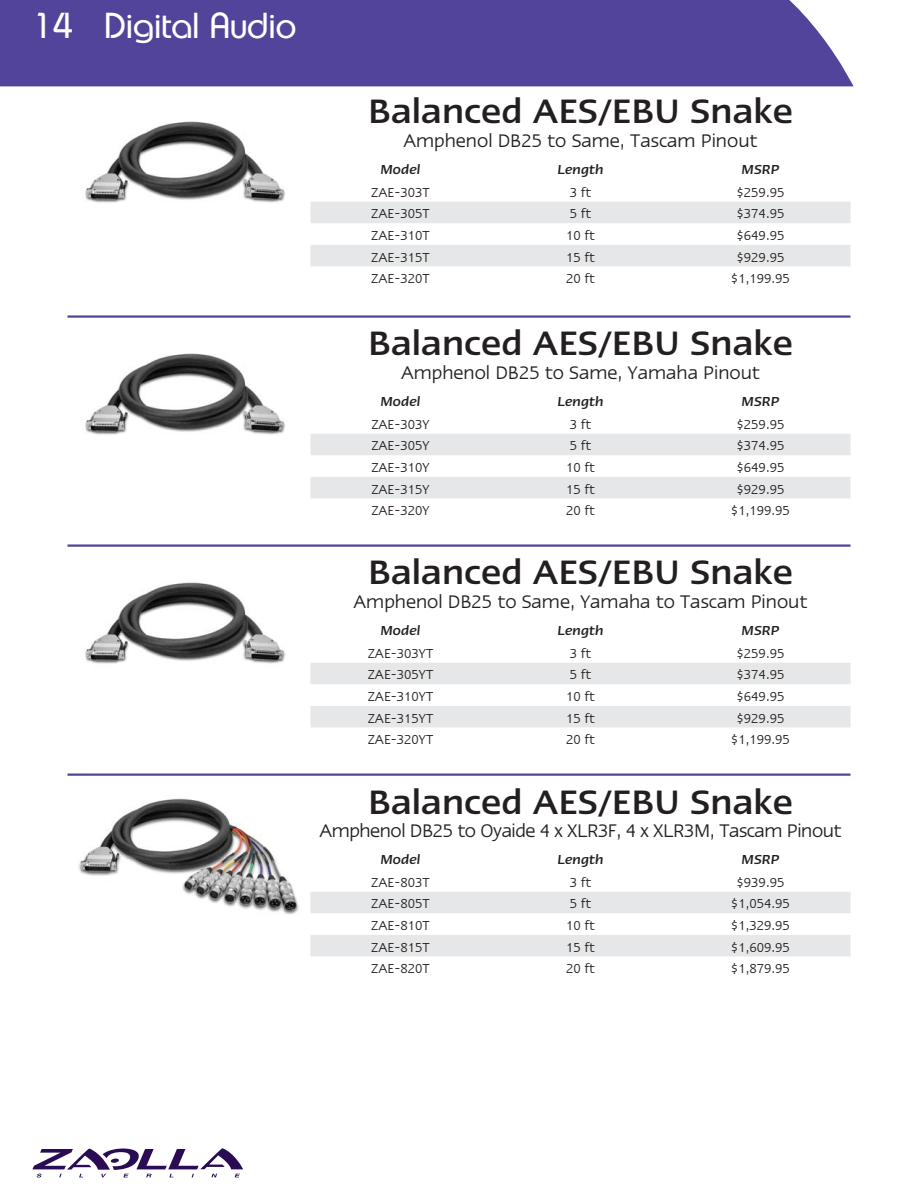
<style>
.page{position:relative;width:918px;height:1188px;background:#fff}
.page>*{position:absolute;margin:0;border:0;box-sizing:border-box;transform-origin:0 0}
.t1{font:500 39px "Linotype Ergo";color:#231f20}
.t2{font:33px "Belgium";color:#fff}
.t3{font:21px "Linotype Ergo";color:#231f20}
.t4{font:21px "Linotype Ergo";letter-spacing:-.02em;color:#231f20}
.t5{font:15px "Linotype Ergo";color:#231f20}
.t6{font:italic 500 15px "Linotype Ergo";color:#231f20}
</style>
<div class="page">
<svg style="left:32px;top:1148px;width:211px;height:30px"></svg>
<div style="left:0;top:0;width:854px;height:86px;background:#52439b"></div>
<svg style="left:310px;top:202px;width:540px;height:64px"></svg>
<hr style="left:68px;top:83px;width:782px;height:3px;background:#52439b">
<img style="left:85px;top:121px;width:201px;height:82px">
<svg style="left:311px;top:498px;width:539px;height:1px"></svg>
<svg style="left:310px;top:434px;width:540px;height:64px"></svg>
<hr style="left:68px;top:315px;width:782px;height:3px;background:#52439b">
<img style="left:85px;top:353px;width:201px;height:82px">
<svg style="left:311px;top:727px;width:539px;height:1px"></svg>
<svg style="left:310px;top:663px;width:540px;height:64px"></svg>
<hr style="left:68px;top:544px;width:782px;height:3px;background:#52439b">
<img style="left:85px;top:582px;width:201px;height:82px">
<svg style="left:311px;top:956px;width:539px;height:1px"></svg>
<svg style="left:310px;top:892px;width:540px;height:64px"></svg>
<hr style="left:68px;top:774px;width:782px;height:2px;background:#52439b">
<img style="left:78px;top:798px;width:221px;height:117px">
<h2 class="t2" style="left:32px;top:-1px;width:265px">14 Digital Audio</h2>
<h1 class="t1" style="left:368px;top:97px;width:426px">Balanced AES/EBU Snake</h1>
<h3 class="t3" style="left:403px;top:132px;width:356px">Amphenol DB25 to Same, Tascam Pinout</h3>
<p class="t6" style="left:380px;top:164px;width:42px">Model</p>
<p class="t6" style="left:557px;top:164px;width:48px">Length</p>
<p class="t6" style="left:742px;top:164px;width:39px">MSRP</p>
<p class="t5" style="left:371px;top:186px;width:60px">ZAE-303T</p>
<p class="t5" style="left:570px;top:186px;width:23px">3 ft</p>
<p class="t5" style="left:737px;top:186px;width:49px">$259.95</p>
<p class="t5" style="left:371px;top:208px;width:60px">ZAE-305T</p>
<p class="t5" style="left:570px;top:208px;width:23px">5 ft</p>
<p class="t5" style="left:737px;top:208px;width:49px">$374.95</p>
<p class="t5" style="left:371px;top:229px;width:60px">ZAE-310T</p>
<p class="t5" style="left:566px;top:229px;width:30px">10 ft</p>
<p class="t5" style="left:737px;top:229px;width:49px">$649.95</p>
<p class="t5" style="left:371px;top:251px;width:60px">ZAE-315T</p>
<p class="t5" style="left:566px;top:251px;width:30px">15 ft</p>
<p class="t5" style="left:737px;top:251px;width:49px">$929.95</p>
<p class="t5" style="left:371px;top:272px;width:60px">ZAE-320T</p>
<p class="t5" style="left:566px;top:272px;width:30px">20 ft</p>
<p class="t5" style="left:731px;top:272px;width:61px">$1,199.95</p>
<h1 class="t1" style="left:368px;top:329px;width:426px">Balanced AES/EBU Snake</h1>
<h3 class="t3" style="left:401px;top:364px;width:360px">Amphenol DB25 to Same, Yamaha Pinout</h3>
<p class="t6" style="left:380px;top:396px;width:42px">Model</p>
<p class="t6" style="left:557px;top:396px;width:48px">Length</p>
<p class="t6" style="left:742px;top:396px;width:39px">MSRP</p>
<p class="t5" style="left:371px;top:418px;width:60px">ZAE-303Y</p>
<p class="t5" style="left:570px;top:418px;width:23px">3 ft</p>
<p class="t5" style="left:737px;top:418px;width:49px">$259.95</p>
<p class="t5" style="left:371px;top:440px;width:60px">ZAE-305Y</p>
<p class="t5" style="left:570px;top:440px;width:23px">5 ft</p>
<p class="t5" style="left:737px;top:440px;width:49px">$374.95</p>
<p class="t5" style="left:371px;top:461px;width:60px">ZAE-310Y</p>
<p class="t5" style="left:566px;top:461px;width:30px">10 ft</p>
<p class="t5" style="left:737px;top:461px;width:49px">$649.95</p>
<p class="t5" style="left:371px;top:483px;width:60px">ZAE-315Y</p>
<p class="t5" style="left:566px;top:483px;width:30px">15 ft</p>
<p class="t5" style="left:737px;top:483px;width:49px">$929.95</p>
<p class="t5" style="left:371px;top:504px;width:60px">ZAE-320Y</p>
<p class="t5" style="left:566px;top:504px;width:30px">20 ft</p>
<p class="t5" style="left:731px;top:504px;width:61px">$1,199.95</p>
<h1 class="t1" style="left:368px;top:558px;width:426px">Balanced AES/EBU Snake</h1>
<h3 class="t3" style="left:354px;top:593px;width:455px">Amphenol DB25 to Same, Yamaha to Tascam Pinout</h3>
<p class="t6" style="left:380px;top:625px;width:42px">Model</p>
<p class="t6" style="left:557px;top:625px;width:48px">Length</p>
<p class="t6" style="left:742px;top:625px;width:39px">MSRP</p>
<p class="t5" style="left:368px;top:647px;width:67px">ZAE-303YT</p>
<p class="t5" style="left:570px;top:647px;width:23px">3 ft</p>
<p class="t5" style="left:737px;top:647px;width:49px">$259.95</p>
<p class="t5" style="left:368px;top:669px;width:67px">ZAE-305YT</p>
<p class="t5" style="left:570px;top:669px;width:23px">5 ft</p>
<p class="t5" style="left:737px;top:669px;width:49px">$374.95</p>
<p class="t5" style="left:368px;top:690px;width:67px">ZAE-310YT</p>
<p class="t5" style="left:566px;top:690px;width:30px">10 ft</p>
<p class="t5" style="left:737px;top:690px;width:49px">$649.95</p>
<p class="t5" style="left:368px;top:712px;width:67px">ZAE-315YT</p>
<p class="t5" style="left:566px;top:712px;width:30px">15 ft</p>
<p class="t5" style="left:737px;top:712px;width:49px">$929.95</p>
<p class="t5" style="left:368px;top:733px;width:67px">ZAE-320YT</p>
<p class="t5" style="left:566px;top:733px;width:30px">20 ft</p>
<p class="t5" style="left:731px;top:733px;width:61px">$1,199.95</p>
<h1 class="t1" style="left:368px;top:787px;width:426px">Balanced AES/EBU Snake</h1>
<h3 class="t4" style="left:319px;top:822px;width:524px">Amphenol DB25 to Oyaide 4 x XLR3F, 4 x XLR3M, Tascam Pinout</h3>
<p class="t6" style="left:380px;top:854px;width:42px">Model</p>
<p class="t6" style="left:557px;top:854px;width:48px">Length</p>
<p class="t6" style="left:742px;top:854px;width:39px">MSRP</p>
<p class="t5" style="left:371px;top:876px;width:60px">ZAE-803T</p>
<p class="t5" style="left:570px;top:876px;width:23px">3 ft</p>
<p class="t5" style="left:737px;top:876px;width:49px">$939.95</p>
<p class="t5" style="left:371px;top:898px;width:60px">ZAE-805T</p>
<p class="t5" style="left:570px;top:898px;width:23px">5 ft</p>
<p class="t5" style="left:731px;top:898px;width:61px">$1,054.95</p>
<p class="t5" style="left:371px;top:919px;width:60px">ZAE-810T</p>
<p class="t5" style="left:566px;top:919px;width:30px">10 ft</p>
<p class="t5" style="left:731px;top:919px;width:61px">$1,329.95</p>
<p class="t5" style="left:371px;top:941px;width:60px">ZAE-815T</p>
<p class="t5" style="left:566px;top:941px;width:30px">15 ft</p>
<p class="t5" style="left:731px;top:941px;width:61px">$1,609.95</p>
<p class="t5" style="left:371px;top:963px;width:60px">ZAE-820T</p>
<p class="t5" style="left:566px;top:963px;width:30px">20 ft</p>
<p class="t5" style="left:731px;top:963px;width:61px">$1,879.95</p>
</div>
